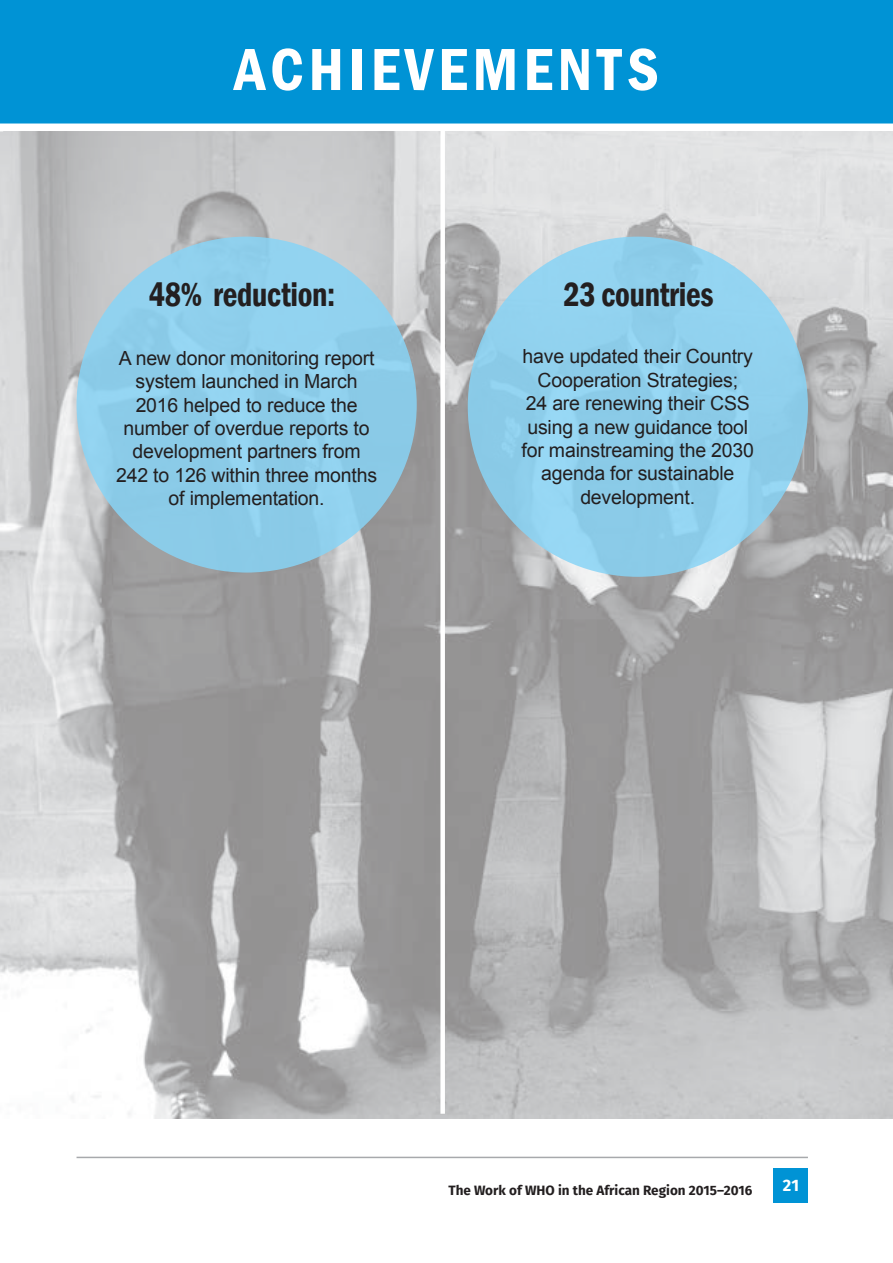
<style>
.page{position:relative;width:893px;height:1263px;background:#fff}
.page>*{position:absolute;margin:0;border:0;box-sizing:border-box;transform-origin:0 0}
.t1{font:600 condensed 61.5px "Franklin Gothic";letter-spacing:.08em;color:#fff}
.t2{font:600 condensed 34.5px "Franklin Gothic";letter-spacing:-.01em;color:#231f20;scale:.93 1}
.t3{font:19.5px/23.4px "Arial";letter-spacing:-.01em;color:#231f20;text-align:center}
.t4{font:700 16.5px "Fira Sans";color:#fff}
.t5{font:700 13.5px "Fira Sans";color:#231f20}
</style>
<div class="page">
<div style="left:774px;top:1168px;width:34px;height:34px;background:#0093d5"></div>
<hr style="left:77px;top:1157px;width:731px;height:1px;background:#a7a9ac">
<img style="left:1px;top:131px;width:892px;height:987px">
<img style="left:0;top:131px;width:1px;height:842px">
<div style="left:77px;top:237px;width:340px;height:335px;background:#8bcce8;border-radius:50%"></div>
<div style="left:468px;top:237px;width:340px;height:340px;background:#8eceeb;border-radius:50%"></div>
<div style="left:0;top:0;width:893px;height:130px;background:#0093d5"></div>
<div style="left:0;top:124px;width:893px;height:7px;background:#fff"></div>
<div style="left:440px;top:125px;width:5px;height:989px;background:#fff"></div>
<h1 class="t1" style="left:234px;top:28px;width:426px">ACHIEVEMENTS</h1>
<h2 class="t2" style="left:149px;top:271px;width:202px">48% reduction:</h2>
<h2 class="t2" style="left:564px;top:271px;width:163px">23 countries</h2>
<p class="t3" style="left:116px;top:346px;width:262px">A new donor monitoring report system launched in March<br>2016 helped to reduce the number of overdue reports to development partners from<br>242 to 126 within three months of implementation.</p>
<p class="t3" style="left:522px;top:345px;width:234px">have updated their Country<br>Cooperation Strategies;<br>24 are renewing their CSS using a new guidance tool for mainstreaming the 2030 agenda for sustainable development.</p>
<p class="t5" style="left:448px;top:1180px;width:305px">The Work of WHO in the African Region 2015–2016</p>
<p class="t4" style="left:783px;top:1174px;width:18px">21</p>
</div>
